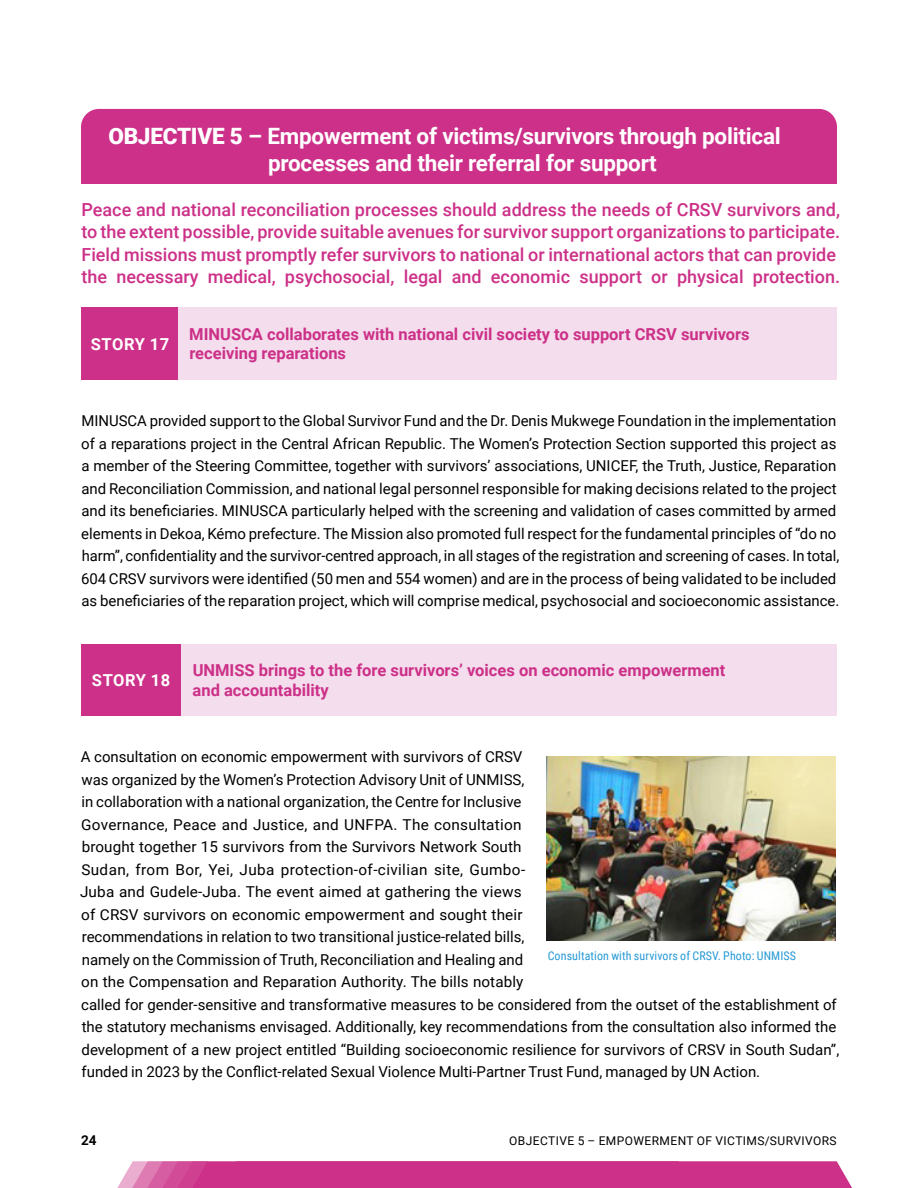
<style>
.page{position:relative;width:918px;height:1188px;background:#fff}
.page>*{position:absolute;margin:0;border:0;box-sizing:border-box;transform-origin:0 0}
.t1{font:700 22.5px/27px "Roboto";letter-spacing:-.01em;color:#fff}
.t2{font:500 18px/22.5px "Roboto";color:#cc3088}
.t3{font:700 16.5px/19.5px "Roboto";color:#cc3088}
.t4{font:700 16.5px "Roboto";letter-spacing:.035em;color:#fff}
.t5{font:15px/22.5px "Roboto";color:#000}
.t6{font:700 13.5px "Roboto";color:#000}
.t7{font:12px "Roboto Condensed";letter-spacing:.01em;color:#2699d6}
.t8{font:12px "Roboto";letter-spacing:.035em;color:#000}
.s1{font-weight:900}
</style>
<div class="page">
<svg style="left:117px;top:1161px;width:735px;height:27px;background:#ce3b8e"></svg>
<div style="left:81px;top:109px;width:756px;height:75px;background:#cc3088"></div>
<div style="left:81px;top:307px;width:97px;height:73px;background:#cc3088"></div>
<div style="left:178px;top:307px;width:659px;height:73px;background:#f4ddec"></div>
<div style="left:81px;top:644px;width:101px;height:72px;background:#cc3088"></div>
<div style="left:182px;top:644px;width:655px;height:72px;background:#f4ddec"></div>
<img style="left:546px;top:756px;width:290px;height:184px">
<h1 class="t1" style="left:268px;top:121px;width:514px;text-indent:-160px"><span class="s1">OBJECTIVE 5</span> – Empowerment of victims/survivors through political processes and their referral for support</h1>
<p class="t2" style="left:81px;top:197px;width:760px">Peace and national reconciliation processes should address the needs of CRSV survivors and, to the extent possible, provide suitable avenues for survivor support organizations to participate.<br>Field missions must promptly refer survivors to national or international actors that can provide the necessary medical, psychosocial, legal and economic support or physical protection.</p>
<p class="t4" style="left:91px;top:332px;width:80px">STORY 17</p>
<p class="t3" style="left:189px;top:324px;width:562px">MINUSCA collaborates with national civil society to support CRSV survivors receiving reparations</p>
<p class="t5" style="left:81px;top:409px;width:760px">MINUSCA provided support to the Global Survivor Fund and the Dr. Denis Mukwege Foundation in the implementation of a reparations project in the Central African Republic. The Women’s Protection Section supported this project as a member of the Steering Committee, together with survivors’ associations, UNICEF, the Truth, Justice, Reparation and Reconciliation Commission, and national legal personnel responsible for making decisions related to the project and its beneficiaries. MINUSCA particularly helped with the screening and validation of cases committed by armed elements in Dekoa, Kémo prefecture. The Mission also promoted full respect for the fundamental principles of “do no harm”, confidentiality and the survivor-centred approach, in all stages of the registration and screening of cases. In total, 604 CRSV survivors were identified (50 men and 554 women) and are in the process of being validated to be included as beneficiaries of the reparation project, which will comprise medical, psychosocial and socioeconomic assistance.</p>
<p class="t4" style="left:92px;top:668px;width:80px">STORY 18</p>
<p class="t3" style="left:193px;top:660px;width:534px">UNMISS brings to the fore survivors’ voices on economic empowerment and accountability</p>
<p class="t5" style="left:80px;top:745px;width:761px">A consultation on economic empowerment with survivors of CRSV<br>was organized by the Women’s Protection Advisory Unit of UNMISS,<br>in collaboration with a national organization, the Centre for Inclusive<br>Governance, Peace and Justice, and UNFPA. The consultation<br>brought together 15 survivors from the Survivors Network South<br>Sudan, from Bor, Yei, Juba protection-of-civilian site, Gumbo-<br>Juba and Gudele-Juba. The event aimed at gathering the views<br>of CRSV survivors on economic empowerment and sought their<br>recommendations in relation to two transitional justice-related bills,<br>namely on the Commission of Truth, Reconciliation and Healing and<br>on the Compensation and Reparation Authority. The bills notably<br>called for gender-sensitive and transformative measures to be considered from the outset of the establishment of the statutory mechanisms envisaged. Additionally, key recommendations from the consultation also informed the development of a new project entitled “Building socioeconomic resilience for survivors of CRSV in South Sudan”, funded in 2023 by the Conflict-related Sexual Violence Multi-Partner Trust Fund, managed by UN Action.</p>
<p class="t7" style="left:548px;top:947px;width:250px">Consultation with survivors of CRSV. Photo: UNMISS</p>
<p class="t6" style="left:81px;top:1130px;width:17px">24</p>
<p class="t8" style="left:509px;top:1132px;width:329px">OBJECTIVE 5 – EMPOWERMENT OF VICTIMS/SURVIVORS</p>
</div>
